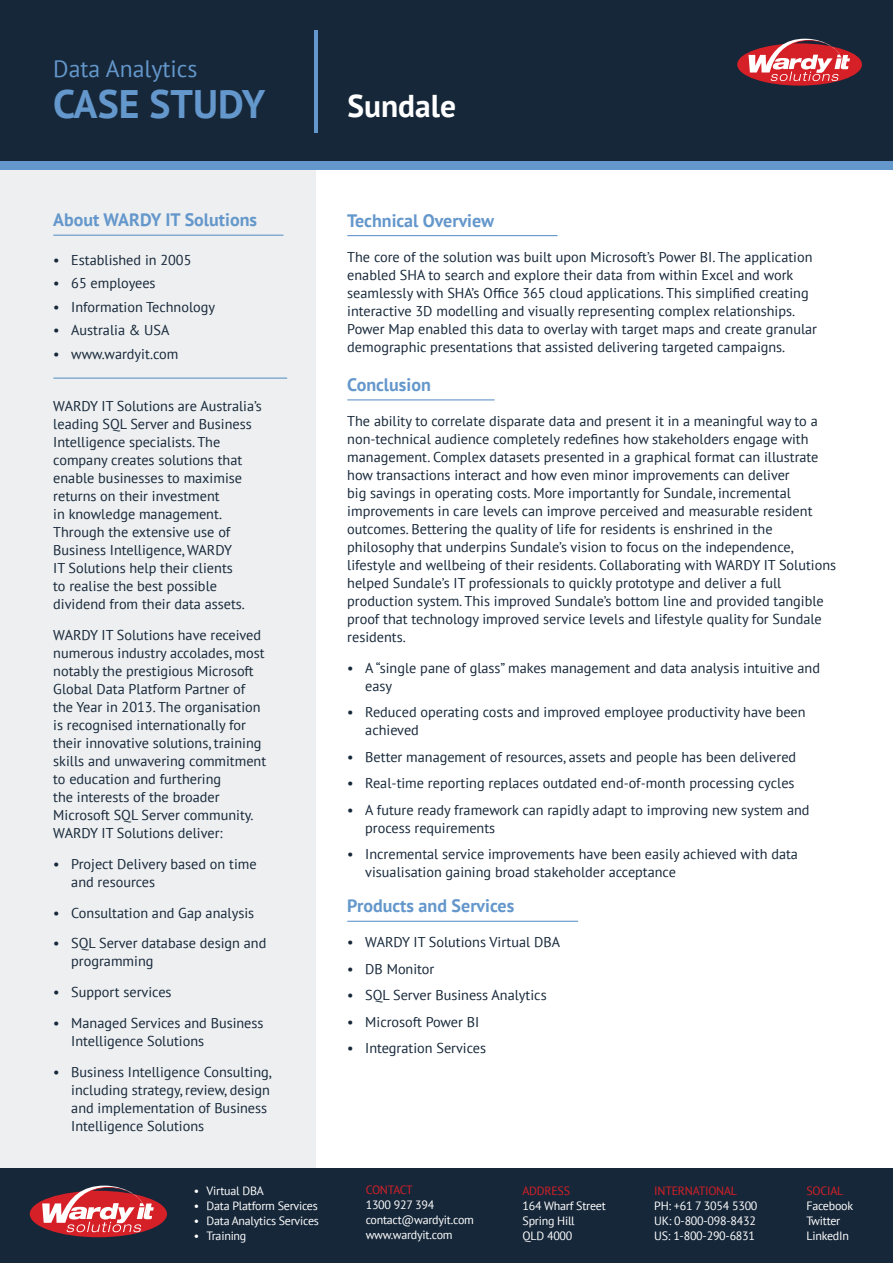
<style>
.page{position:relative;width:893px;height:1263px;background:#fff}
.page>*{position:absolute;margin:0;border:0;box-sizing:border-box;transform-origin:0 0}
.t1{font:700 39.75px "PT Sans";color:#6497cb}
.t2{font:700 31.5px "PT Sans";color:#fff}
.t3{font:23.7px "PT Sans";color:#6497cb}
.H2_Copy{font:700 18px "PT Sans";color:#6497cb}
.Wardy_Paragraph{font:14.25px/18px "PT Sans";color:#162739}
.Footer_text{font:12px/15px "PT Sans";letter-spacing:-.02em;color:#fff}
.s1{color:#d62027}
</style>
<div class="page">
<hr style="left:347px;top:235px;width:210px;height:1px;background:#6497cb">
<hr style="left:347px;top:399px;width:148px;height:1px;background:#6497cb">
<hr style="left:347px;top:921px;width:231px;height:1px;background:#6497cb">
<div style="left:0;top:156px;width:315px;height:1097px;background:#edeff0"></div>
<div style="left:0;top:0;width:893px;height:162px;background:#162739"></div>
<div style="left:0;top:162px;width:893px;height:8px;background:#6497cb"></div>
<hr style="left:314px;top:30px;width:4px;height:102px;background:#6497cb">
<div style="left:737px;top:43px;width:125px;height:43px;background:#d62027;border-radius:50%"></div>
<svg style="left:748px;top:39px;width:102px;height:42px"></svg>
<div style="left:0;top:1168px;width:892px;height:95px;background:#162739"></div>
<div style="left:30px;top:1191px;width:137px;height:46px;background:#d62027;border-radius:50%"></div>
<svg style="left:42px;top:1185px;width:112px;height:47px"></svg>
<hr style="left:53px;top:235px;width:230px;height:1px;background:#6497cb">
<hr style="left:53px;top:378px;width:234px;height:1px;background:#6497cb">
<p class="t3" style="left:53px;top:53px;width:146px">Data Analytics</p>
<p class="t1" style="left:53px;top:77px;width:214px">CASE STUDY</p>
<p class="t2" style="left:347px;top:85px;width:110px">Sundale</p>
<h2 class="H2_Copy" style="left:53px;top:208px;width:205px">About WARDY IT Solutions</h2>
<p class="Wardy_Paragraph" style="left:53px;top:250px;width:140px">• Established in 2005</p>
<p class="Wardy_Paragraph" style="left:53px;top:274px;width:104px">• 65 employees</p>
<p class="Wardy_Paragraph" style="left:53px;top:297px;width:163px">• Information Technology</p>
<p class="Wardy_Paragraph" style="left:53px;top:321px;width:118px">• Australia &amp; USA</p>
<p class="Wardy_Paragraph" style="left:53px;top:344px;width:127px">• www.wardyit.com</p>
<p class="Wardy_Paragraph" style="left:53px;top:397px;width:210px">WARDY IT Solutions are Australia’s leading SQL Server and Business<br>Intelligence specialists. The company creates solutions that enable businesses to maximise returns on their investment<br>in knowledge management.<br>Through the extensive use of<br>Business Intelligence, WARDY<br>IT Solutions help their clients<br>to realise the best possible dividend from their data assets.</p>
<p class="Wardy_Paragraph" style="left:53px;top:626px;width:214px">WARDY IT Solutions have received numerous industry accolades, most notably the prestigious Microsoft Global Data Platform Partner of the Year in 2013. The organisation is recognised internationally for their innovative solutions, training skills and unwavering commitment to education and furthering<br>the interests of the broader Microsoft SQL Server community.<br>WARDY IT Solutions deliver:</p>
<p class="Wardy_Paragraph" style="left:71px;top:854px;width:187px;text-indent:-18px">• Project Delivery based on time and resources</p>
<p class="Wardy_Paragraph" style="left:53px;top:903px;width:202px">• Consultation and Gap analysis</p>
<p class="Wardy_Paragraph" style="left:71px;top:934px;width:197px;text-indent:-18px">• SQL Server database design and programming</p>
<p class="Wardy_Paragraph" style="left:53px;top:983px;width:120px">• Support services</p>
<p class="Wardy_Paragraph" style="left:71px;top:1013px;width:194px;text-indent:-18px">• Managed Services and Business<br>Intelligence Solutions</p>
<p class="Wardy_Paragraph" style="left:71px;top:1062px;width:202px;text-indent:-18px">• Business Intelligence Consulting, including strategy, review, design and implementation of Business<br>Intelligence Solutions</p>
<p class="Footer_text" style="left:194px;top:1183px;width:71px">• Virtual DBA</p>
<p class="Footer_text" style="left:194px;top:1198px;width:125px">• Data Platform Services</p>
<p class="Footer_text" style="left:194px;top:1213px;width:127px">• Data Analytics Services</p>
<p class="Footer_text" style="left:194px;top:1228px;width:54px">• Training</p>
<p class="H2_Copy" style="left:347px;top:208px;width:148px">Technical Overview</p>
<p class="Wardy_Paragraph" style="left:347px;top:247px;width:471px">The core of the solution was built upon Microsoft’s Power BI. The application enabled SHA to search and explore their data from within Excel and work seamlessly with SHA’s Office 365 cloud applications. This simplified creating interactive 3D modelling and visually representing complex relationships.<br>Power Map enabled this data to overlay with target maps and create granular demographic presentations that assisted delivering targeted campaigns.</p>
<p class="H2_Copy" style="left:347px;top:373px;width:85px">Conclusion</p>
<p class="Wardy_Paragraph" style="left:347px;top:411px;width:490px">The ability to correlate disparate data and present it in a meaningful way to a non-technical audience completely redefines how stakeholders engage with management. Complex datasets presented in a graphical format can illustrate how transactions interact and how even minor improvements can deliver<br>big savings in operating costs. More importantly for Sundale, incremental improvements in care levels can improve perceived and measurable resident outcomes. Bettering the quality of life for residents is enshrined in the philosophy that underpins Sundale’s vision to focus on the independence, lifestyle and wellbeing of their residents. Collaborating with WARDY IT Solutions helped Sundale’s IT professionals to quickly prototype and deliver a full production system. This improved Sundale’s bottom line and provided tangible proof that technology improved service levels and lifestyle quality for Sundale residents.</p>
<p class="Wardy_Paragraph" style="left:365px;top:658px;width:456px;text-indent:-18px">• A “single pane of glass” makes management and data analysis intuitive and easy</p>
<p class="Wardy_Paragraph" style="left:365px;top:703px;width:442px;text-indent:-18px">• Reduced operating costs and improved employee productivity have been achieved</p>
<p class="Wardy_Paragraph" style="left:347px;top:747px;width:450px">• Better management of resources, assets and people has been delivered</p>
<p class="Wardy_Paragraph" style="left:347px;top:774px;width:449px">• Real-time reporting replaces outdated end-of-month processing cycles</p>
<p class="Wardy_Paragraph" style="left:365px;top:800px;width:446px;text-indent:-18px">• A future ready framework can rapidly adapt to improving new system and process requirements</p>
<p class="Wardy_Paragraph" style="left:365px;top:845px;width:434px;text-indent:-18px">• Incremental service improvements have been easily achieved with data visualisation gaining broad stakeholder acceptance</p>
<p class="H2_Copy" style="left:347px;top:894px;width:169px">Products and Services</p>
<p class="Wardy_Paragraph" style="left:347px;top:933px;width:214px">• WARDY IT Solutions Virtual DBA</p>
<p class="Wardy_Paragraph" style="left:347px;top:959px;width:89px">• DB Monitor</p>
<p class="Wardy_Paragraph" style="left:347px;top:986px;width:201px">• SQL Server Business Analytics</p>
<p class="Wardy_Paragraph" style="left:347px;top:1012px;width:134px">• Microsoft Power BI</p>
<p class="Wardy_Paragraph" style="left:347px;top:1039px;width:140px">• Integration Services</p>
<p class="Footer_text" style="left:366px;top:1182px;width:110px"><span class="s1">CONTACT<br></span>1300 927 394 contact@wardyit.com www.wardyit.com</p>
<p class="Footer_text" style="left:522px;top:1183px;width:85px"><span class="s1">ADDRESS<br></span>164 Wharf Street<br>Spring Hill<br>QLD 4000</p>
<p class="Footer_text" style="left:806px;top:1183px;width:48px"><span class="s1">SOCIAL<br></span>Facebook<br>Twitter<br>LinkedIn</p>
<p class="Footer_text" style="left:654px;top:1183px;width:105px"><span class="s1">INTERNATIONAL<br></span>PH: +61 7 3054 5300<br>UK: 0-800-098-8432<br>US: 1-800-290-6831</p>
</div>
